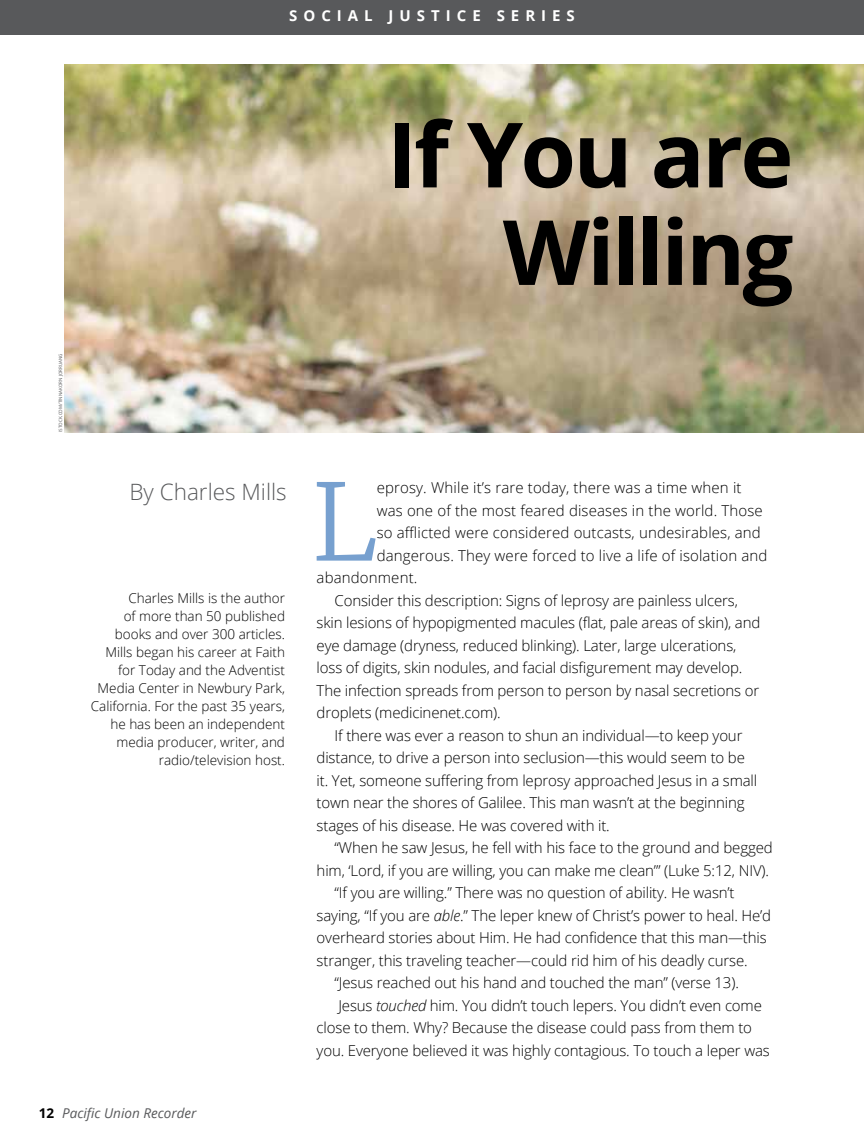
<style>
.page{position:relative;width:864px;height:1148px;background:#fff}
.page>*{position:absolute;margin:0;border:0;box-sizing:border-box;transform-origin:0 0}
.t1{font:300 105.9px "Merriweather";color:#77a0cf}
.t2{font:700 90px/97.5px "Open Sans";letter-spacing:-.03em;color:#000;text-align:right}
.t3{font:300 22.5px "Open Sans";color:#58595b}
.t4{font:300 15px "Open Sans";letter-spacing:-.01em;color:#000}
.t5{font:300 15px "Open Sans";letter-spacing:.01em;color:#000}
.t6{font:700 15px "Open Sans";letter-spacing:.4em;color:#fff}
.t7{font:300 13.5px/18px "Open Sans";color:#000;text-align:right}
.t8{font:italic 13.5px "Open Sans";color:#58595b}
.t9{font:4.5px "Open Sans";color:#58595b}
.s1{font-weight:700;font-style:normal;color:#000}
.s2{font-style:italic}
</style>
<div class="page">
<img style="left:65px;top:65px;width:799px;height:367px">
<div style="left:0;top:0;width:864px;height:35px;background:#58595b"></div>
<p class="t6" style="left:289px;top:5px;width:287px">SOCIAL JUSTICE SERIES</p>
<p class="t9" style="left:57px;top:432px;width:80px;rotate:-90deg">ISTOCK.COM/TINNAKORN JORRUANG</p>
<h3 class="t3" style="left:130px;top:476px;width:159px">By Charles Mills</h3>
<p class="t7" style="left:91px;top:588px;width:196px">Charles Mills is the author<br>of more than 50 published books and over 300 articles.<br>Mills began his career at Faith for Today and the Adventist<br>Media Center in Newbury Park,<br>California. For the past 35 years, he has been an independent media producer, writer, and radio/television host.</p>
<p class="t8" style="left:39px;top:1103px;width:159px"><span class="s1">12</span> Pacific Union Recorder</p>
<h2 class="t2" style="left:387px;top:104px;width:408px">If You are<br>Willing</h2>
<h1 class="t1" style="left:311px;top:433px;width:68px">L</h1>
<p class="t5" style="left:377px;top:477px;width:366px">eprosy. While it’s rare today, there was a time when it</p>
<p class="t5" style="left:377px;top:500px;width:388px">was one of the most feared diseases in the world. Those</p>
<p class="t5" style="left:377px;top:522px;width:386px">so afflicted were considered outcasts, undesirables, and</p>
<p class="t5" style="left:377px;top:545px;width:392px">dangerous. They were forced to live a life of isolation and</p>
<p class="t5" style="left:317px;top:567px;width:102px">abandonment.</p>
<p class="t4" style="left:335px;top:590px;width:405px">Consider this description: Signs of leprosy are painless ulcers,</p>
<p class="t4" style="left:317px;top:612px;width:445px">skin lesions of hypopigmented macules (flat, pale areas of skin), and</p>
<p class="t4" style="left:317px;top:635px;width:421px">eye damage (dryness, reduced blinking). Later, large ulcerations,</p>
<p class="t4" style="left:317px;top:657px;width:427px">loss of digits, skin nodules, and facial disfigurement may develop.</p>
<p class="t4" style="left:317px;top:680px;width:444px">The infection spreads from person to person by nasal secretions or</p>
<p class="t4" style="left:317px;top:702px;width:186px">droplets (medicinenet.com).</p>
<p class="t4" style="left:335px;top:725px;width:409px">If there was ever a reason to shun an individual—to keep your</p>
<p class="t4" style="left:317px;top:747px;width:430px">distance, to drive a person into seclusion—this would seem to be</p>
<p class="t4" style="left:317px;top:770px;width:442px">it. Yet, someone suffering from leprosy approached Jesus in a small</p>
<p class="t4" style="left:317px;top:792px;width:430px">town near the shores of Galilee. This man wasn’t at the beginning</p>
<p class="t4" style="left:317px;top:815px;width:295px">stages of his disease. He was covered with it.</p>
<p class="t4" style="left:335px;top:837px;width:440px">“When he saw Jesus, he fell with his face to the ground and begged</p>
<p class="t4" style="left:317px;top:860px;width:454px">him, ‘Lord, if you are willing, you can make me clean’” (Luke 5:12, NIV).</p>
<p class="t4" style="left:335px;top:882px;width:401px">“If you are willing.” There was no question of ability. He wasn’t</p>
<p class="t4" style="left:317px;top:905px;width:456px">saying, “If you are <span class="s2">able</span>.” The leper knew of Christ’s power to heal. He’d</p>
<p class="t4" style="left:317px;top:927px;width:452px">overheard stories about Him. He had confidence that this man—this</p>
<p class="t4" style="left:317px;top:950px;width:433px">stranger, this traveling teacher—could rid him of his deadly curse.</p>
<p class="t4" style="left:335px;top:972px;width:406px">“Jesus reached out his hand and touched the man” (verse 13).</p>
<p class="t4" style="left:338px;top:995px;width:425px">Jesus <span class="s2">touched</span> him. You didn’t touch lepers. You didn’t even come</p>
<p class="t4" style="left:317px;top:1017px;width:437px">close to them. Why? Because the disease could pass from them to</p>
<p class="t4" style="left:317px;top:1040px;width:455px">you. Everyone believed it was highly contagious. To touch a leper was</p>
</div>
